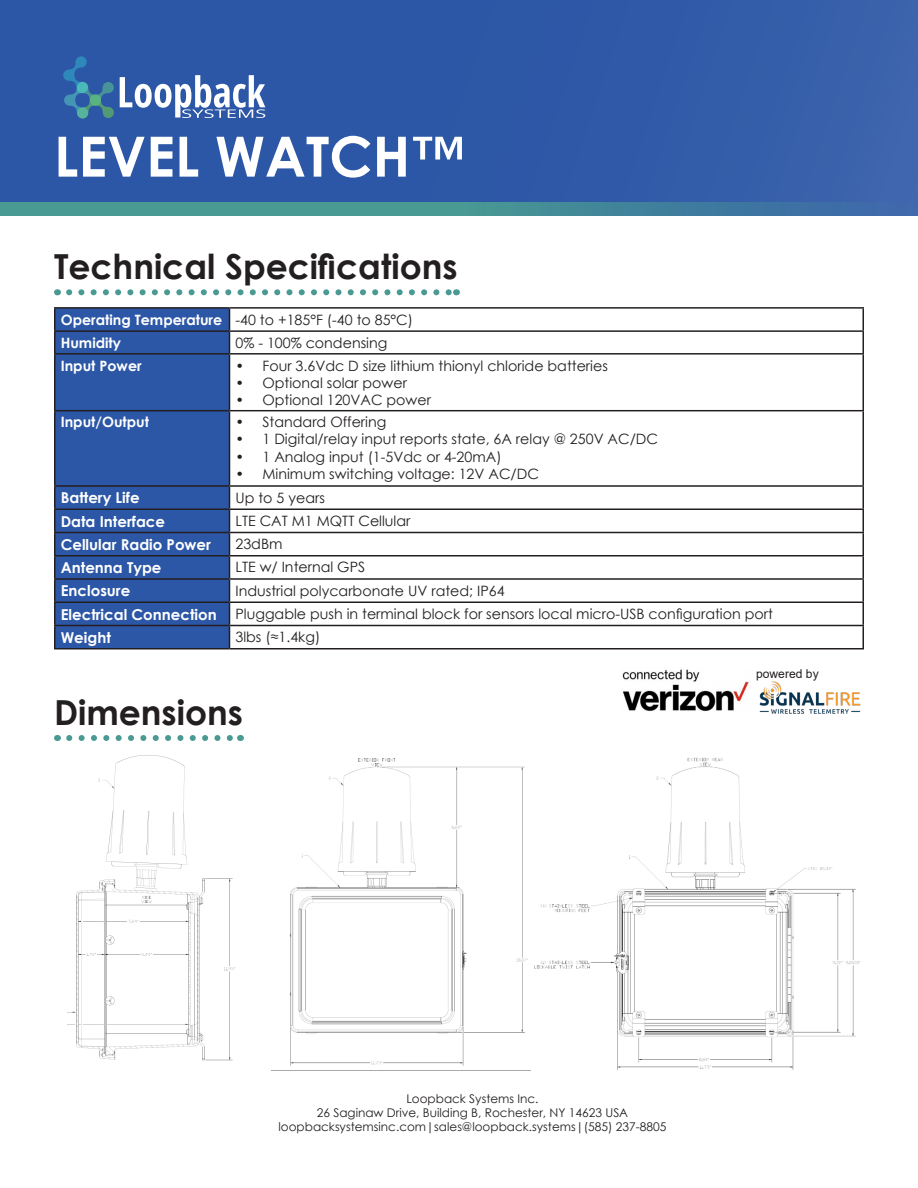
<style>
.page{position:relative;width:918px;height:1188px;background:#fff}
.page>*{position:absolute;margin:0;border:0;box-sizing:border-box;transform-origin:0 0}
.t1{font:700 55.5px "Century Gothic";color:#fff}
.t2{font:700 34.5px "Century Gothic";color:#231f20}
.t3{font:700 15px "Century Gothic";color:#fff}
.t4{font:14.25px "Century Gothic";color:#231f20}
.t5{font:700 14.25px "Century Gothic";color:#fff}
.t6{font:12.15px "Arial";color:#231f20}
.t7{font:12px "Century Gothic";color:#231f20}
</style>
<div class="page">
<div style="left:0;top:0;width:918px;height:216px;background:#2c57a6"></div>
<svg style="left:63px;top:56px;width:51px;height:63px"></svg>
<svg style="left:120px;top:75px;width:145px;height:43px"></svg>
<svg style="left:0;top:202px;width:918px;height:14px;background:#458b99"></svg>
<div style="left:56px;top:309px;width:173px;height:339px;background:#2c57a6"></div>
<hr style="left:54px;top:332px;width:2px;height:21px;background:#231f20">
<hr style="left:862px;top:332px;width:2px;height:21px;background:#231f20">
<hr style="left:54px;top:353px;width:176px;height:2px;background:#231f20">
<hr style="left:54px;top:355px;width:2px;height:55px;background:#231f20">
<hr style="left:230px;top:353px;width:634px;height:2px;background:#231f20">
<hr style="left:229px;top:355px;width:1px;height:55px;background:#231f20">
<hr style="left:862px;top:355px;width:2px;height:55px;background:#231f20">
<hr style="left:54px;top:410px;width:176px;height:1px;background:#231f20">
<hr style="left:54px;top:411px;width:2px;height:74px;background:#231f20">
<hr style="left:230px;top:410px;width:634px;height:1px;background:#231f20">
<hr style="left:229px;top:411px;width:1px;height:74px;background:#231f20">
<hr style="left:862px;top:411px;width:2px;height:74px;background:#231f20">
<hr style="left:54px;top:485px;width:176px;height:2px;background:#231f20">
<hr style="left:54px;top:487px;width:2px;height:21px;background:#231f20">
<hr style="left:230px;top:485px;width:634px;height:2px;background:#231f20">
<hr style="left:862px;top:487px;width:2px;height:21px;background:#231f20">
<hr style="left:54px;top:508px;width:176px;height:2px;background:#231f20">
<hr style="left:54px;top:510px;width:2px;height:22px;background:#231f20">
<hr style="left:230px;top:508px;width:634px;height:2px;background:#231f20">
<hr style="left:862px;top:510px;width:2px;height:22px;background:#231f20">
<hr style="left:54px;top:532px;width:176px;height:1px;background:#231f20">
<hr style="left:54px;top:533px;width:2px;height:22px;background:#231f20">
<hr style="left:230px;top:532px;width:634px;height:1px;background:#231f20">
<hr style="left:862px;top:533px;width:2px;height:22px;background:#231f20">
<hr style="left:54px;top:555px;width:176px;height:1px;background:#231f20">
<hr style="left:54px;top:556px;width:2px;height:22px;background:#231f20">
<hr style="left:230px;top:555px;width:634px;height:1px;background:#231f20">
<hr style="left:862px;top:556px;width:2px;height:22px;background:#231f20">
<hr style="left:54px;top:578px;width:176px;height:2px;background:#231f20">
<hr style="left:54px;top:580px;width:2px;height:22px;background:#231f20">
<hr style="left:230px;top:578px;width:634px;height:2px;background:#231f20">
<hr style="left:862px;top:580px;width:2px;height:22px;background:#231f20">
<hr style="left:54px;top:602px;width:176px;height:1px;background:#231f20">
<hr style="left:54px;top:603px;width:2px;height:22px;background:#231f20">
<hr style="left:230px;top:602px;width:634px;height:1px;background:#231f20">
<hr style="left:862px;top:603px;width:2px;height:22px;background:#231f20">
<hr style="left:54px;top:625px;width:176px;height:1px;background:#231f20">
<hr style="left:54px;top:626px;width:2px;height:22px;background:#231f20">
<hr style="left:230px;top:625px;width:634px;height:1px;background:#231f20">
<svg style="left:229px;top:487px;width:1px;height:161px"></svg>
<hr style="left:862px;top:626px;width:2px;height:22px;background:#231f20">
<hr style="left:54px;top:648px;width:176px;height:2px;background:#231f20">
<hr style="left:230px;top:648px;width:634px;height:2px;background:#231f20">
<hr style="left:54px;top:307px;width:176px;height:2px;background:#231f20">
<hr style="left:54px;top:309px;width:2px;height:21px;background:#231f20">
<hr style="left:230px;top:307px;width:634px;height:2px;background:#231f20">
<svg style="left:229px;top:309px;width:1px;height:44px"></svg>
<hr style="left:862px;top:309px;width:2px;height:21px;background:#231f20">
<hr style="left:54px;top:330px;width:176px;height:2px;background:#231f20">
<hr style="left:230px;top:330px;width:634px;height:2px;background:#231f20">
<svg style="left:69px;top:289px;width:381px;height:6px"></svg>
<svg style="left:69px;top:735px;width:164px;height:6px"></svg>
<img style="left:534px;top:757px;width:327px;height:313px">
<img style="left:68px;top:755px;width:168px;height:306px">
<img style="left:272px;top:758px;width:259px;height:313px">
<img style="left:622px;top:669px;width:127px;height:43px">
<img style="left:759px;top:681px;width:102px;height:33px">
<p class="t1" style="left:54px;top:114px;width:413px">LEVEL WATCH™</p>
<p class="t2" style="left:54px;top:240px;width:405px">Technical Specifications</p>
<p class="t5" style="left:61px;top:309px;width:163px">Operating Temperature</p>
<p class="t4" style="left:236px;top:309px;width:179px">-40 to +185°F (-40 to 85°C)</p>
<p class="t5" style="left:61px;top:332px;width:62px">Humidity</p>
<p class="t4" style="left:236px;top:333px;width:153px">0% - 100% condensing</p>
<p class="t5" style="left:61px;top:355px;width:82px">Input Power</p>
<p class="t4" style="left:236px;top:355px;width:374px">• Four 3.6Vdc D size lithium thionyl chloride batteries</p>
<p class="t4" style="left:236px;top:372px;width:173px">• Optional solar power</p>
<p class="t4" style="left:236px;top:390px;width:197px">• Optional 120VAC power</p>
<p class="t5" style="left:61px;top:411px;width:90px">Input/Output</p>
<p class="t4" style="left:236px;top:412px;width:152px">• Standard Offering</p>
<p class="t4" style="left:236px;top:429px;width:424px">• 1 Digital/relay input reports state, 6A relay @ 250V AC/DC</p>
<p class="t4" style="left:236px;top:446px;width:268px">• 1 Analog input (1-5Vdc or 4-20mA)</p>
<p class="t4" style="left:236px;top:464px;width:305px">• Minimum switching voltage: 12V AC/DC</p>
<p class="t3" style="left:61px;top:486px;width:80px">Battery Life</p>
<p class="t4" style="left:236px;top:488px;width:91px">Up to 5 years</p>
<p class="t3" style="left:61px;top:510px;width:106px">Data Interface</p>
<p class="t4" style="left:236px;top:511px;width:177px">LTE CAT M1 MQTT Cellular</p>
<p class="t3" style="left:61px;top:533px;width:152px">Cellular Radio Power</p>
<p class="t4" style="left:236px;top:534px;width:49px">23dBm</p>
<p class="t3" style="left:61px;top:556px;width:102px">Antenna Type</p>
<p class="t4" style="left:236px;top:557px;width:131px">LTE w/ Internal GPS</p>
<p class="t3" style="left:61px;top:579px;width:71px">Enclosure</p>
<p class="t4" style="left:236px;top:581px;width:271px">Industrial polycarbonate UV rated; IP64</p>
<p class="t3" style="left:61px;top:603px;width:157px">Electrical Connection</p>
<p class="t4" style="left:236px;top:604px;width:539px">Pluggable push in terminal block for sensors local micro-USB configuration port</p>
<p class="t3" style="left:61px;top:626px;width:52px">Weight</p>
<p class="t4" style="left:236px;top:627px;width:86px">3lbs (≈1.4kg)</p>
<p class="t2" style="left:54px;top:686px;width:191px">Dimensions</p>
<p class="t6" style="left:756px;top:666px;width:64px">powered by</p>
<p class="t7" style="left:406px;top:1090px;width:134px">Loopback Systems Inc.</p>
<p class="t7" style="left:317px;top:1104px;width:313px">26 Saginaw Drive, Building B, Rochester, NY 14623 USA</p>
<p class="t7" style="left:279px;top:1119px;width:389px">loopbacksystemsinc.com|sales@loopback.systems|(585) 237-8805</p>
</div>
